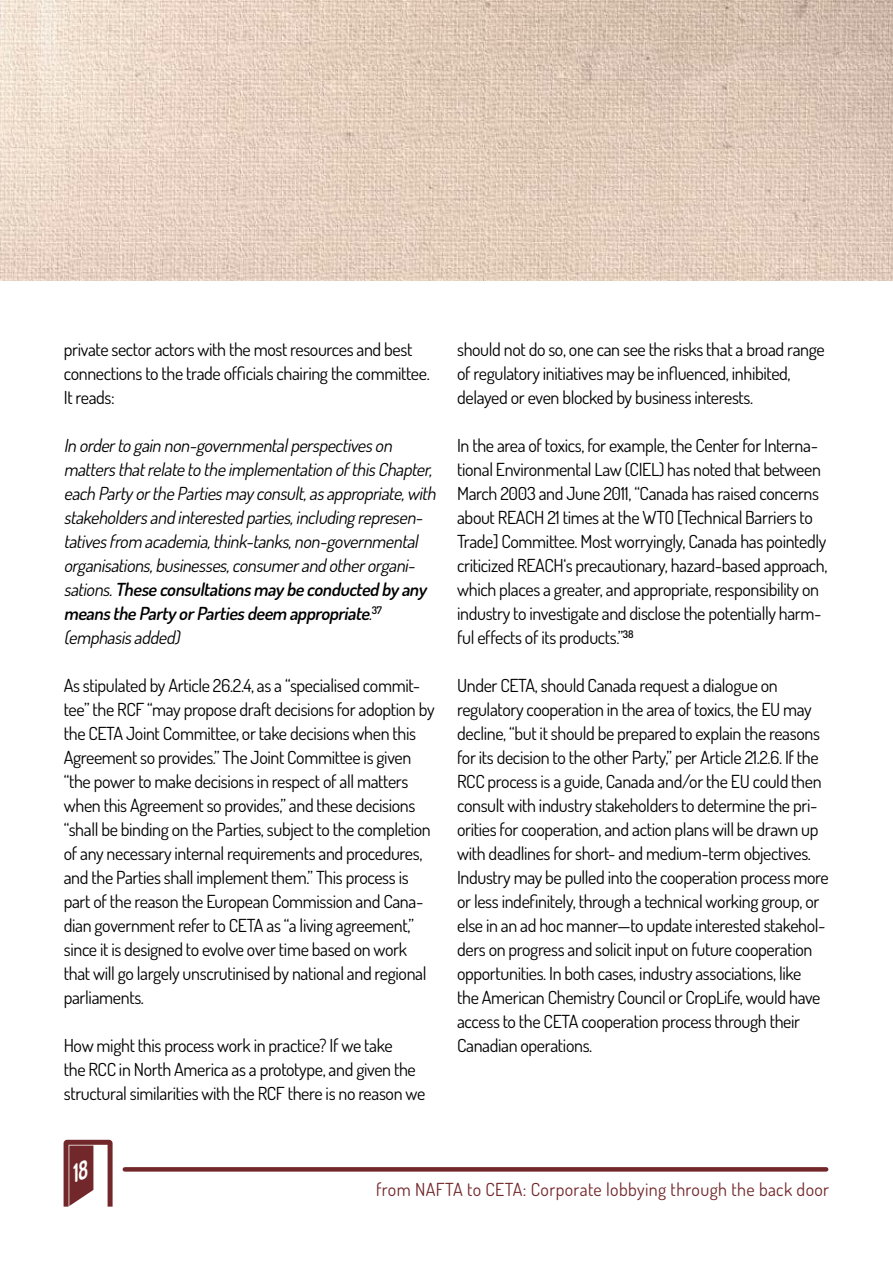
<style>
.page{position:relative;width:893px;height:1263px;background:#fff}
.page>*{position:absolute;margin:0;border:0;box-sizing:border-box;transform-origin:0 0}
.t1{font:18px/24px "Dosis";letter-spacing:-.02em;color:#000}
.t2{font:italic 18px/24px "Dosis";color:#000}
.t3{font:18px "Dosis";letter-spacing:.02em;color:#72272a}
.s1{font-weight:600}
</style>
<div class="page">
<img style="left:0;top:0;width:893px;height:281px">
<svg style="left:125px;top:1167px;width:701px;height:4px;background:#762d30"></svg>
<svg style="left:64px;top:1140px;width:49px;height:66px"></svg>
<p class="t1" style="left:64px;top:337px;width:367px">private sector actors with the most resources and best connections to the trade officials chairing the committee.<br>It reads:</p>
<p class="t2" style="left:64px;top:433px;width:378px">In ordertogain non-governmentalperspectiveson mattersthatrelatetotheimplementation ofthisChapter, each PartyorthePartiesmayconsult,asappropriate,with stakeholdersand interested parties,includingrepresen&shy;tativesfrom academia,think-tanks,non-governmental organisations,businesses,consumerand otherorgani&shy;sations.<span class="s1">These consultationsmaybe conducted byany meansthe PartyorPartiesdeem appropriate</span>.<sup>3</sup> <sup>7 </sup>(emphasisadded)</p>
<p class="t1" style="left:64px;top:673px;width:372px">As stipulated by Article 26.2.4, as a “specialised commit&shy;tee” the RCF “may propose draft decisions for adoption by the CETA Joint Committee, or take decisions when this Agreement so provides.” The Joint Committee is given “the power to make decisions in respect of all matters when this Agreement so provides,” and these decisions “shall be binding on the Parties, subject to the completion of any necessary internal requirements and procedures, and the Parties shall implement them.” This process is part of the reason the European Commission and Cana&shy;dian government refer to CETA as “a living agreement,” since it is designed to evolve over time based on work that will go largely unscrutinised by national and regional parliaments.</p>
<p class="t1" style="left:64px;top:1033px;width:363px">How might this process work in practice? If we take<br>the RCC in North America as a prototype, and given the structural similarities with the RCF there is no reason we</p>
<p class="t1" style="left:457px;top:337px;width:369px">should not do so, one can see the risks that a broad range of regulatory initiatives may be influenced, inhibited, delayed or even blocked by business interests.</p>
<p class="t1" style="left:457px;top:433px;width:372px">In the area of toxics, for example, the Center for Interna&shy;tional Environmental Law (CIEL) has noted that between March 2003 and June 2011, “Canada has raised concerns about REACH 21 times at the WTO [Technical Barriers to Trade] Committee. Most worryingly, Canada has pointedly criticized REACH‘s precautionary, hazard-based approach, which places a greater, and appropriate, responsibility on industry to investigate and disclose the potentially harm&shy;ful effects of its products.”<sup>38</sup></p>
<p class="t1" style="left:457px;top:673px;width:373px">Under CETA, should Canada request a dialogue on regulatory cooperation in the area of toxics, the EU may decline, “but it should be prepared to explain the reasons for its decision to the other Party,” per Article 21.2.6. If the RCC process is a guide, Canada and/or the EU could then consult with industry stakeholders to determine the pri&shy;orities for cooperation, and action plans will be drawn up with deadlines for short- and medium-term objectives.<br>Industry may be pulled into the cooperation process more or less indefinitely, through a technical working group, or else in an ad hoc manner—to update interested stakehol&shy;ders on progress and solicit input on future cooperation opportunities. In both cases, industry associations, like<br>the American Chemistry Council or CropLife, would have access to the CETA cooperation process through their Canadian operations.</p>
<p class="t3" style="left:376px;top:1178px;width:455px">from NAFTA to CETA: Corporate lobbying through the back door</p>
</div>
